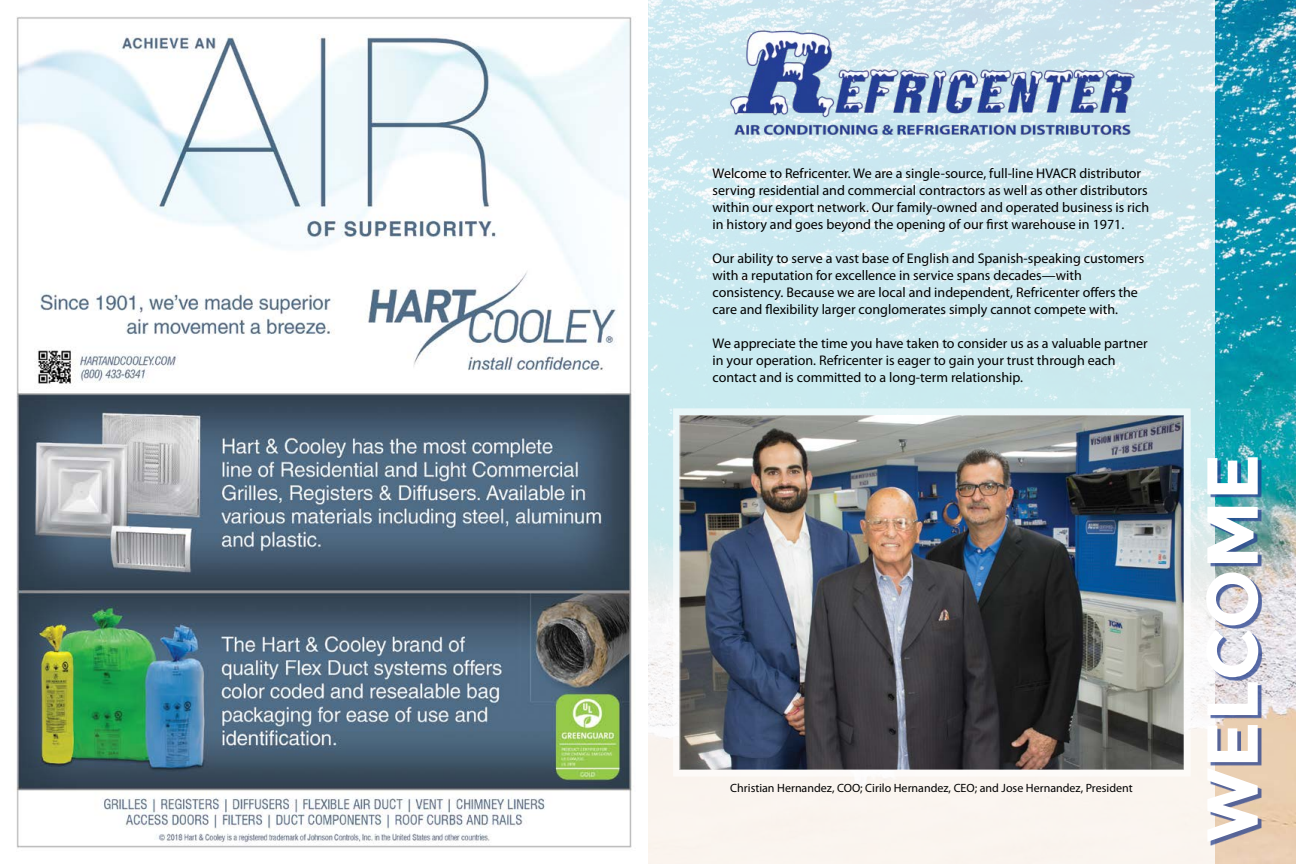
<style>
.page{position:relative;width:1296px;height:864px;background:#fff}
.page>*{position:absolute;margin:0;border:0;box-sizing:border-box;transform-origin:0 0}
.t1{font:700 72px "Montserrat";color:#fff}
.t2{font:14px/17px "Myriad Pro";color:#000}
.t3{font:12px "Myriad Pro";color:#000}
</style>
<div class="page">
<img style="left:648px;top:0;width:567px;height:864px">
<img style="left:16px;top:16px;width:616px;height:832px">
<img style="left:1215px;top:0;width:81px;height:864px">
<div style="left:1209px;top:460px;width:53px;height:386px;background:#25408f;opacity:.75"></div>
<img style="left:728px;top:29px;width:407px;height:108px">
<img style="left:673px;top:408px;width:518px;height:369px">
<p class="t2" style="left:713px;top:165px;width:438px">Welcome to Refricenter. We are a single-source, full-line HVACR distributor serving residential and commercial contractors as well as other distributors within our export network. Our family-owned and operated business is rich in history and goes beyond the opening of our first warehouse in 1971.</p>
<p class="t2" style="left:713px;top:250px;width:433px">Our ability to serve a vast base of English and Spanish-speaking customers with a reputation for excellence in service spans decades—with consistency. Because we are local and independent, Refricenter offers the care and flexibility larger conglomerates simply cannot compete with.</p>
<p class="t2" style="left:713px;top:335px;width:437px">We appreciate the time you have taken to consider us as a valuable partner in your operation. Refricenter is eager to gain your trust through each contact and is committed to a long-term relationship.</p>
<p class="t3" style="left:730px;top:782px;width:404px">Christian Hernandez, COO; Cirilo Hernandez, CEO; and Jose Hernandez, President</p>
<h1 class="t1" style="left:1189px;top:842px;width:390px;rotate:-90deg">WELCOME</h1>
</div>
